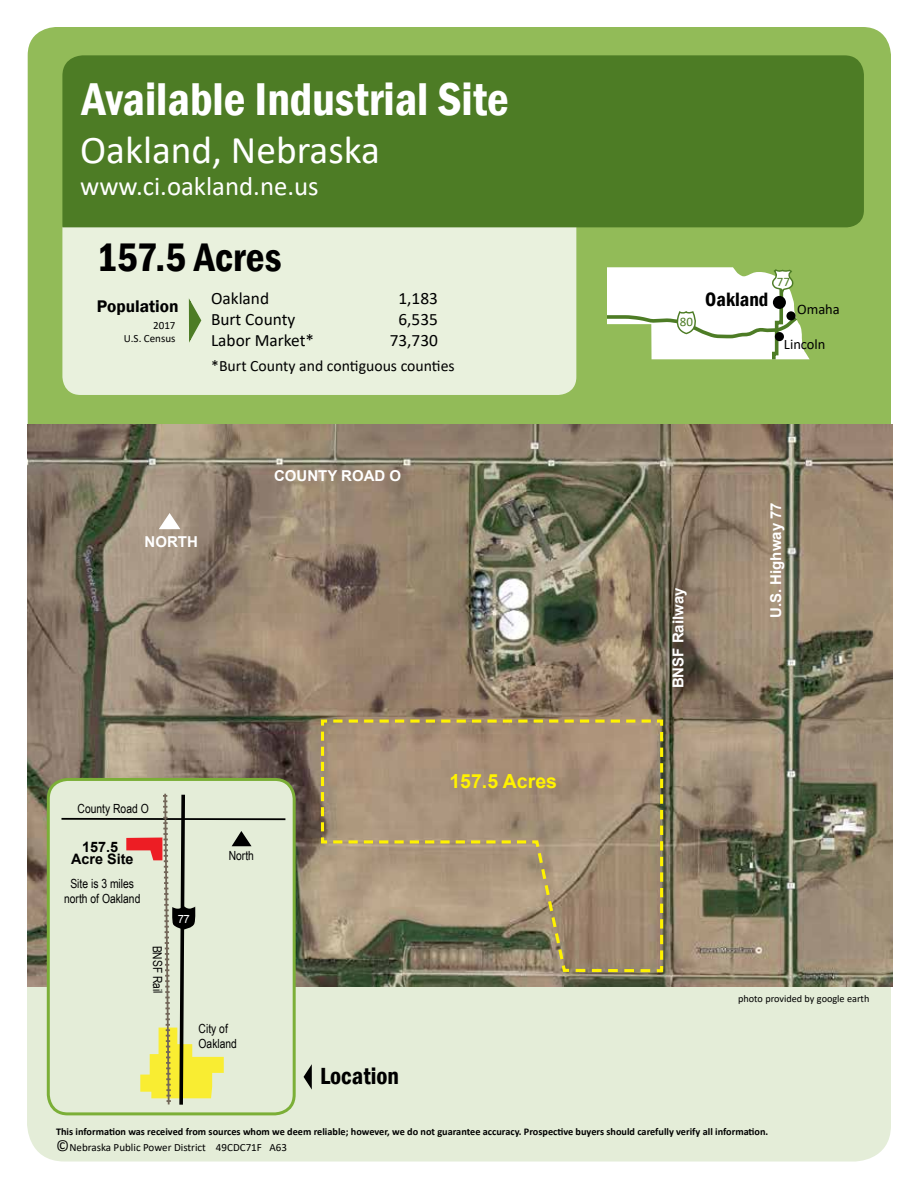
<style>
.page{position:relative;width:918px;height:1188px;background:#fff}
.page>*{position:absolute;margin:0;border:0;box-sizing:border-box;transform-origin:0 0}
.t1{font:600 condensed 47.25px "Franklin Gothic";color:#fff}
.t2{font:600 condensed 40.95px "Franklin Gothic";color:#000}
.t3{font:39.45px "Calibri";color:#fff}
.t4{font:26.85px "Calibri";color:#fff}
.t5{font:600 condensed 24px "Franklin Gothic";color:#000}
.t6{font:600 condensed 19.95px "Franklin Gothic";color:#000}
.t7{font:700 19.5px "Arial";color:#fff200}
.t8{font:17.4px "Calibri";color:#000}
.t9{font:600 17.4px "Franklin Gothic";color:#000}
.t10{font:15.75px "Calibri";color:#000}
.t11{font:700 15px "Arial";color:#fff}
.t12{font:14.55px "Calibri";color:#000}
.t13{font:700 14.4px/12.6px "Arial";color:#000;text-align:center}
.t14{font:13.05px "Calibri";color:#4d7c25}
.t15{font:12.6px/15.1px "Arial Narrow";color:#000}
.t16{font:11.4px "Arial";color:#fff}
.t17{font:11.1px/12.6px "Calibri";color:#000;text-align:right}
.t18{font:700 10.2px "Calibri";color:#000}
.t19{font:10.2px "Calibri";color:#000}
.s1{font-size:15.75px}
</style>
<div class="page">
<div style="left:27px;top:746px;width:864px;height:416px;background:#e4edd8"></div>
<div style="left:28px;top:27px;width:863px;height:397px;background:#92bb58"></div>
<div style="left:62px;top:227px;width:514px;height:168px;background:#e9f1dd"></div>
<svg style="left:188px;top:295px;width:15px;height:51px"></svg>
<div style="left:62px;top:55px;width:802px;height:172px;background:#4d7c25"></div>
<svg style="left:603px;top:267px;width:207px;height:96px"></svg>
<svg style="left:27px;top:778px;width:20px;height:290px;background:#d7dec8"></svg>
<svg style="left:304px;top:1064px;width:8px;height:26px"></svg>
<img style="left:28px;top:424px;width:865px;height:562px">
<div style="left:48px;top:779px;width:246px;height:335px;background:#e4edd8;border-radius:19px"></div>
<div style="left:47px;top:778px;width:249px;height:337px;border:3px solid #7baf37;border-radius:19px"></div>
<hr style="left:62px;top:818px;width:223px;height:2px;background:#000">
<svg style="left:126px;top:794px;width:98px;height:311px"></svg>
<svg style="left:231px;top:831px;width:21px;height:16px"></svg>
<svg style="left:319px;top:718px;width:346px;height:256px;background:#a28f71"></svg>
<svg style="left:159px;top:513px;width:21px;height:16px"></svg>
<h1 class="t1" style="left:82px;top:68px;width:429px">Available Industrial Site</h1>
<h3 class="t3" style="left:80px;top:122px;width:301px">Oakland, Nebraska</h3>
<h3 class="t4" style="left:80px;top:167px;width:240px">www.ci.oakland.ne.us</h3>
<h2 class="t2" style="left:96px;top:230px;width:186px">157.5 Acres</h2>
<h3 class="t9" style="left:97px;top:295px;width:83px">Population</h3>
<p class="t17" style="left:124px;top:319px;width:53px">2017<br>U.S. Census</p>
<h3 class="t8" style="left:211px;top:286px;width:60px">Oakland</h3>
<h3 class="t8" style="left:398px;top:286px;width:41px">1,183</h3>
<h3 class="t8" style="left:211px;top:307px;width:86px">Burt County</h3>
<h3 class="t8" style="left:398px;top:307px;width:41px">6,535</h3>
<h3 class="t8" style="left:211px;top:328px;width:105px">Labor Market*</h3>
<h3 class="t8" style="left:390px;top:328px;width:50px">73,730</h3>
<h3 class="t10" style="left:211px;top:354px;width:245px">*Burt County and contiguous counties</h3>
<h3 class="t11" style="left:145px;top:532px;width:55px">NORTH</h3>
<h3 class="t11" style="left:274px;top:466px;width:129px">COUNTY ROAD O</h3>
<h3 class="t7" style="left:449px;top:768px;width:109px">157.5 Acres</h3>
<p class="t15" style="left:78px;top:800px;width:73px">County Road O</p>
<h3 class="t13" style="left:71px;top:841px;width:64px">157.5<br>Acre Site</h3>
<p class="t15" style="left:229px;top:847px;width:27px">North</p>
<p class="t15" style="left:64px;top:876px;width:78px;text-align:center">Site is 3 miles north of Oakland</p>
<p class="t15" style="left:165px;top:945px;width:50px;rotate:89deg">BNSF Rail</p>
<p class="t16" style="left:178px;top:911px;width:13px">77</p>
<p class="t15" style="left:199px;top:1020px;width:40px">City of<br>Oakland</p>
<h3 class="t5" style="left:320px;top:1060px;width:80px">Location</h3>
<p class="t14" style="left:680px;top:313px;width:15px">80</p>
<h3 class="t6" style="left:705px;top:286px;width:65px">Oakland</h3>
<p class="t14" style="left:777px;top:273px;width:15px">77</p>
<h3 class="t12" style="left:797px;top:299px;width:44px">Omaha</h3>
<h3 class="t12" style="left:784px;top:334px;width:43px">Lincoln</h3>
<h3 class="t11" style="left:668px;top:688px;width:102px;rotate:-90deg">BNSF Railway</h3>
<h3 class="t11" style="left:766px;top:618px;width:117px;rotate:-90deg">U.S. Highway 77</h3>
<p class="t19" style="left:738px;top:992px;width:133px">photo provided by google earth</p>
<p class="t18" style="left:56px;top:1125px;width:714px">This information was received from sources whom we deem reliable; however, we do not guarantee accuracy. Prospective buyers should carefully verify all information.</p>
<p class="t17" style="left:56px;top:1140px;width:232px"><span class="s1">©</span>Nebraska Public Power District 49CDC71F A63</p>
</div>
